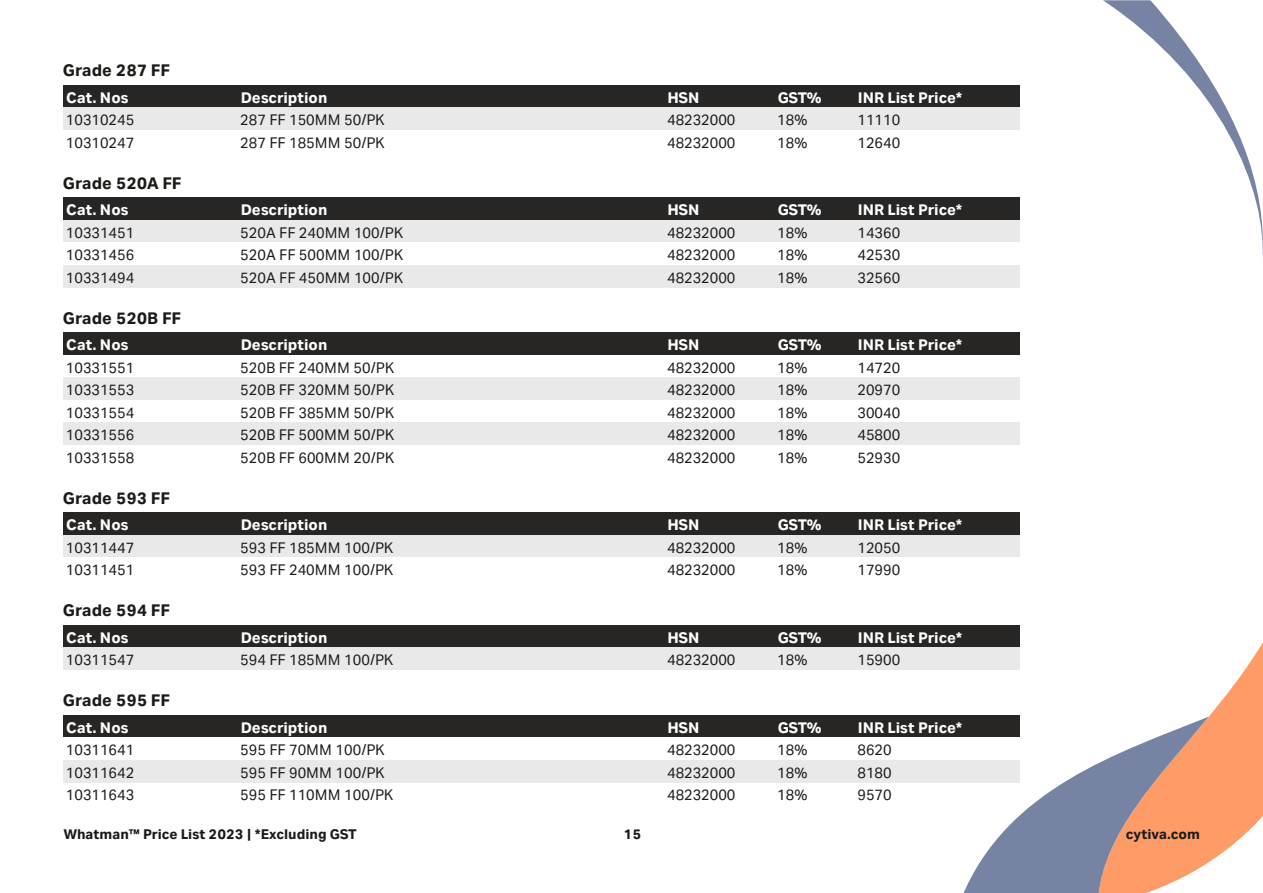
<style>
.page{position:relative;width:1263px;height:893px;background:#fff}
.page>*{position:absolute;margin:0;border:0;box-sizing:border-box;transform-origin:0 0}
.t1{font:700 18px "Cytiva Aktiv";color:#1b1b18}
.t2{font:16.5px "Cytiva Aktiv";color:#1b1b18}
.t3{font:700 16.5px "Cytiva Aktiv";color:#fff}
.t4{font:700 15px "Cytiva Aktiv";color:#18181b}
.t5{font:700 15px "Cytiva Aktiv";color:#1b1b18}
.s1{color:#1b1b18}
</style>
<div class="page">
<svg style="left:1103px;top:0;width:160px;height:255px"></svg>
<svg style="left:963px;top:642px;width:300px;height:251px"></svg>
<div style="left:64px;top:85px;width:956px;height:23px;background:#272624"></div>
<div style="left:64px;top:107px;width:956px;height:23px;background:#e9e9e9"></div>
<div style="left:64px;top:197px;width:956px;height:23px;background:#272624"></div>
<div style="left:64px;top:220px;width:956px;height:23px;background:#e9e9e9"></div>
<div style="left:64px;top:242px;width:956px;height:23px;background:#fff"></div>
<div style="left:64px;top:265px;width:956px;height:23px;background:#e9e9e9"></div>
<div style="left:64px;top:332px;width:956px;height:23px;background:#272624"></div>
<div style="left:64px;top:378px;width:956px;height:22px;background:#e9e9e9"></div>
<div style="left:64px;top:423px;width:956px;height:22px;background:#e9e9e9"></div>
<div style="left:64px;top:513px;width:956px;height:22px;background:#272624"></div>
<div style="left:64px;top:535px;width:956px;height:23px;background:#e9e9e9"></div>
<div style="left:64px;top:625px;width:956px;height:23px;background:#272624"></div>
<div style="left:64px;top:648px;width:956px;height:22px;background:#e9e9e9"></div>
<div style="left:64px;top:693px;width:956px;height:22px;background:#fff"></div>
<div style="left:64px;top:715px;width:956px;height:23px;background:#272624"></div>
<div style="left:64px;top:738px;width:956px;height:22px;background:#fff"></div>
<div style="left:64px;top:760px;width:956px;height:23px;background:#e9e9e9"></div>
<div style="left:64px;top:783px;width:956px;height:22px;background:#fff"></div>
<p class="t1" style="left:63px;top:62px;width:108px">Grade 287 FF</p>
<p class="t3" style="left:66px;top:90px;width:64px">Cat. Nos</p>
<p class="t3" style="left:241px;top:90px;width:88px">Description</p>
<p class="t3" style="left:667px;top:90px;width:33px">HSN</p>
<p class="t3" style="left:778px;top:90px;width:45px">GST%</p>
<p class="t3" style="left:858px;top:90px;width:106px">INR List Price*</p>
<p class="t2" style="left:66px;top:112px;width:70px">10310245</p>
<p class="t2" style="left:240px;top:112px;width:146px">287 FF 150MM 50/PK</p>
<p class="t2" style="left:667px;top:112px;width:70px">48232000</p>
<p class="t2" style="left:777px;top:112px;width:32px">18%</p>
<p class="t2" style="left:857px;top:112px;width:44px">11110</p>
<p class="t2" style="left:66px;top:135px;width:70px">10310247</p>
<p class="t2" style="left:240px;top:135px;width:146px">287 FF 185MM 50/PK</p>
<p class="t2" style="left:667px;top:135px;width:70px">48232000</p>
<p class="t2" style="left:777px;top:135px;width:32px">18%</p>
<p class="t2" style="left:857px;top:135px;width:44px">12640</p>
<p class="t1" style="left:63px;top:175px;width:120px">Grade 520A FF</p>
<p class="t3" style="left:66px;top:202px;width:64px">Cat. Nos</p>
<p class="t3" style="left:241px;top:202px;width:88px">Description</p>
<p class="t3" style="left:667px;top:202px;width:33px">HSN</p>
<p class="t3" style="left:778px;top:202px;width:45px">GST%</p>
<p class="t3" style="left:858px;top:202px;width:106px">INR List Price*</p>
<p class="t2" style="left:66px;top:225px;width:70px">10331451</p>
<p class="t2" style="left:240px;top:225px;width:164px">520A FF 240MM 100/PK</p>
<p class="t2" style="left:667px;top:225px;width:70px">48232000</p>
<p class="t2" style="left:777px;top:225px;width:32px">18%</p>
<p class="t2" style="left:857px;top:225px;width:44px">14360</p>
<p class="t2" style="left:66px;top:247px;width:70px">10331456</p>
<p class="t2" style="left:240px;top:247px;width:164px">520A FF 500MM 100/PK</p>
<p class="t2" style="left:667px;top:247px;width:70px">48232000</p>
<p class="t2" style="left:777px;top:247px;width:32px">18%</p>
<p class="t2" style="left:857px;top:247px;width:44px">42530</p>
<p class="t2" style="left:66px;top:270px;width:70px">10331494</p>
<p class="t2" style="left:240px;top:270px;width:164px">520A FF 450MM 100/PK</p>
<p class="t2" style="left:667px;top:270px;width:70px">48232000</p>
<p class="t2" style="left:777px;top:270px;width:32px">18%</p>
<p class="t2" style="left:857px;top:270px;width:44px">32560</p>
<p class="t1" style="left:63px;top:310px;width:119px">Grade 520B FF</p>
<p class="t3" style="left:66px;top:337px;width:64px">Cat. Nos</p>
<p class="t3" style="left:241px;top:337px;width:88px">Description</p>
<p class="t3" style="left:667px;top:337px;width:33px">HSN</p>
<p class="t3" style="left:778px;top:337px;width:45px">GST%</p>
<p class="t3" style="left:858px;top:337px;width:106px">INR List Price*</p>
<p class="t2" style="left:66px;top:360px;width:70px">10331551</p>
<p class="t2" style="left:240px;top:360px;width:155px">520B FF 240MM 50/PK</p>
<p class="t2" style="left:667px;top:360px;width:70px">48232000</p>
<p class="t2" style="left:777px;top:360px;width:32px">18%</p>
<p class="t2" style="left:857px;top:360px;width:44px">14720</p>
<p class="t2" style="left:66px;top:383px;width:70px">10331553</p>
<p class="t2" style="left:240px;top:383px;width:155px">520B FF 320MM 50/PK</p>
<p class="t2" style="left:667px;top:383px;width:70px">48232000</p>
<p class="t2" style="left:777px;top:383px;width:32px">18%</p>
<p class="t2" style="left:857px;top:383px;width:44px">20970</p>
<p class="t2" style="left:66px;top:405px;width:70px">10331554</p>
<p class="t2" style="left:240px;top:405px;width:155px">520B FF 385MM 50/PK</p>
<p class="t2" style="left:667px;top:405px;width:70px">48232000</p>
<p class="t2" style="left:777px;top:405px;width:32px">18%</p>
<p class="t2" style="left:857px;top:405px;width:44px">30040</p>
<p class="t2" style="left:66px;top:428px;width:70px">10331556</p>
<p class="t2" style="left:240px;top:428px;width:155px">520B FF 500MM 50/PK</p>
<p class="t2" style="left:667px;top:428px;width:70px">48232000</p>
<p class="t2" style="left:777px;top:428px;width:32px">18%</p>
<p class="t2" style="left:857px;top:428px;width:44px">45800</p>
<p class="t2" style="left:66px;top:450px;width:70px">10331558</p>
<p class="t2" style="left:240px;top:450px;width:155px">520B FF 600MM 20/PK</p>
<p class="t2" style="left:667px;top:450px;width:70px">48232000</p>
<p class="t2" style="left:777px;top:450px;width:32px">18%</p>
<p class="t2" style="left:857px;top:450px;width:44px">52930</p>
<p class="t1" style="left:63px;top:490px;width:108px">Grade 593 FF</p>
<p class="t3" style="left:66px;top:517px;width:64px">Cat. Nos</p>
<p class="t3" style="left:241px;top:517px;width:88px">Description</p>
<p class="t3" style="left:667px;top:517px;width:33px">HSN</p>
<p class="t3" style="left:778px;top:517px;width:45px">GST%</p>
<p class="t3" style="left:858px;top:517px;width:106px">INR List Price*</p>
<p class="t2" style="left:66px;top:540px;width:70px">10311447</p>
<p class="t2" style="left:240px;top:540px;width:155px">593 FF 185MM 100/PK</p>
<p class="t2" style="left:667px;top:540px;width:70px">48232000</p>
<p class="t2" style="left:777px;top:540px;width:32px">18%</p>
<p class="t2" style="left:857px;top:540px;width:44px">12050</p>
<p class="t2" style="left:66px;top:563px;width:70px">10311451</p>
<p class="t2" style="left:240px;top:563px;width:155px">593 FF 240MM 100/PK</p>
<p class="t2" style="left:667px;top:563px;width:70px">48232000</p>
<p class="t2" style="left:777px;top:563px;width:32px">18%</p>
<p class="t2" style="left:857px;top:563px;width:44px">17990</p>
<p class="t1" style="left:63px;top:602px;width:108px">Grade 594 FF</p>
<p class="t3" style="left:66px;top:630px;width:64px">Cat. Nos</p>
<p class="t3" style="left:241px;top:630px;width:88px">Description</p>
<p class="t3" style="left:667px;top:630px;width:33px">HSN</p>
<p class="t3" style="left:778px;top:630px;width:45px">GST%</p>
<p class="t3" style="left:858px;top:630px;width:106px">INR List Price*</p>
<p class="t2" style="left:66px;top:653px;width:70px">10311547</p>
<p class="t2" style="left:240px;top:653px;width:155px">594 FF 185MM 100/PK</p>
<p class="t2" style="left:667px;top:653px;width:70px">48232000</p>
<p class="t2" style="left:777px;top:653px;width:32px">18%</p>
<p class="t2" style="left:857px;top:653px;width:44px">15900</p>
<p class="t1" style="left:63px;top:692px;width:108px">Grade 595 FF</p>
<p class="t3" style="left:66px;top:720px;width:64px">Cat. Nos</p>
<p class="t3" style="left:241px;top:720px;width:88px">Description</p>
<p class="t3" style="left:667px;top:720px;width:33px">HSN</p>
<p class="t3" style="left:778px;top:720px;width:45px">GST%</p>
<p class="t3" style="left:858px;top:720px;width:106px">INR List Price*</p>
<p class="t2" style="left:66px;top:743px;width:70px">10311641</p>
<p class="t2" style="left:240px;top:743px;width:146px">595 FF 70MM 100/PK</p>
<p class="t2" style="left:667px;top:743px;width:70px">48232000</p>
<p class="t2" style="left:777px;top:743px;width:32px">18%</p>
<p class="t2" style="left:857px;top:743px;width:36px">8620</p>
<p class="t2" style="left:66px;top:765px;width:70px">10311642</p>
<p class="t2" style="left:240px;top:765px;width:146px">595 FF 90MM 100/PK</p>
<p class="t2" style="left:667px;top:765px;width:70px">48232000</p>
<p class="t2" style="left:777px;top:765px;width:32px">18%</p>
<p class="t2" style="left:857px;top:765px;width:36px">8180</p>
<p class="t2" style="left:66px;top:788px;width:70px">10311643</p>
<p class="t2" style="left:240px;top:788px;width:155px">595 FF 110MM 100/PK</p>
<p class="t2" style="left:667px;top:788px;width:70px">48232000</p>
<p class="t2" style="left:777px;top:788px;width:32px">18%</p>
<p class="t2" style="left:857px;top:788px;width:36px">9570</p>
<p class="t4" style="left:64px;top:828px;width:294px">Whatman™ Price List 2023 | <span class="s1">*Excluding GST</span></p>
<p class="t5" style="left:1126px;top:828px;width:76px">cytiva.com</p>
<p class="t4" style="left:624px;top:828px;width:19px">15</p>
</div>
